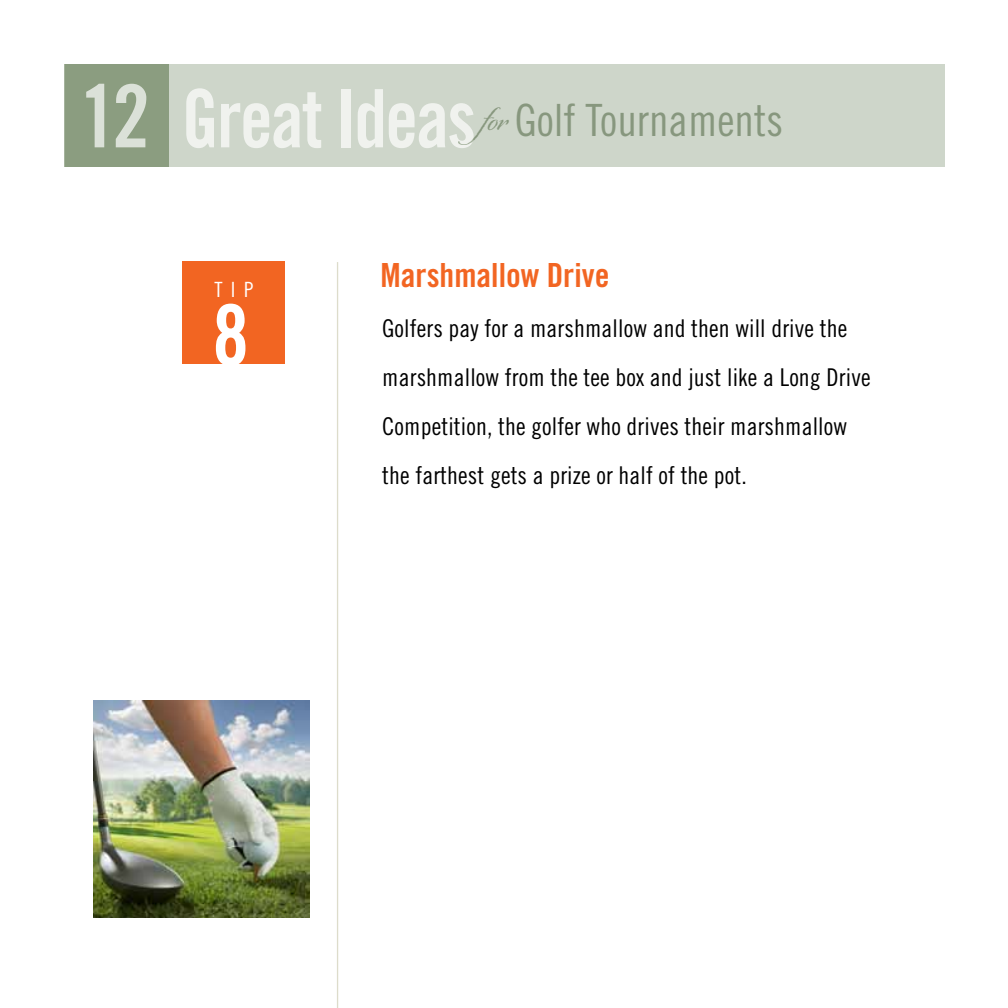
<style>
.page{position:relative;width:1008px;height:1008px;background:#fff}
.page>*{position:absolute;margin:0;border:0;box-sizing:border-box;transform-origin:0 0}
.t1{font:84px "Trade Gothic Bold Cond Twenty";color:#fff}
.t2{font:44.45px "Trade Gothic Cond Eighteen";color:rgb(60 90 42/.45)}
.t3{font:33.25px "Trade Gothic Bold Cond Twenty";color:#f26522}
.t4{font:24.5px/49px "Trade Gothic Cond Eighteen";letter-spacing:.005em;color:#000}
.t5{font:21px "Trade Gothic Cond Eighteen";color:#fff}
.s1{font-family:"Trade Gothic Bold Cond Twenty";font-size:86.98px;color:#fff}
.s2{font-family:"Trade Gothic Bold Cond Twenty";font-size:80.67px;color:#fff}
.s3{font-family:"Origins";font-size:37.27px}
</style>
<div class="page">
<div style="left:182px;top:261px;width:102px;height:102px;background:#f26522"></div>
<hr style="left:337px;top:262px;width:1px;height:746px;background:#dddccb">
<img style="left:93px;top:701px;width:217px;height:216px">
<div style="left:66px;top:64px;width:879px;height:103px;background:#ced6ca"></div>
<div style="left:64px;top:64px;width:105px;height:103px;background:#8b9d80"></div>
<h2 class="t2" style="left:79px;top:94px;width:705px"><span class="s1">12</span> <span class="s2">Great Ideas</span><span class="s3">for</span> Golf Tournaments</h2>
<p class="t5" style="left:214px;top:277px;width:40px">TIP</p>
<h1 class="t1" style="left:212px;top:284px;width:39px">8</h1>
<h3 class="t3" style="left:381px;top:255px;width:230px">Marshmallow Drive</h3>
<p class="t4" style="left:382px;top:304px;width:490px">Golfers pay for a marshmallow and then will drive the marshmallow from the tee box and just like a Long Drive Competition, the golfer who drives their marshmallow the farthest gets a prize or half of the pot.</p>
</div>
